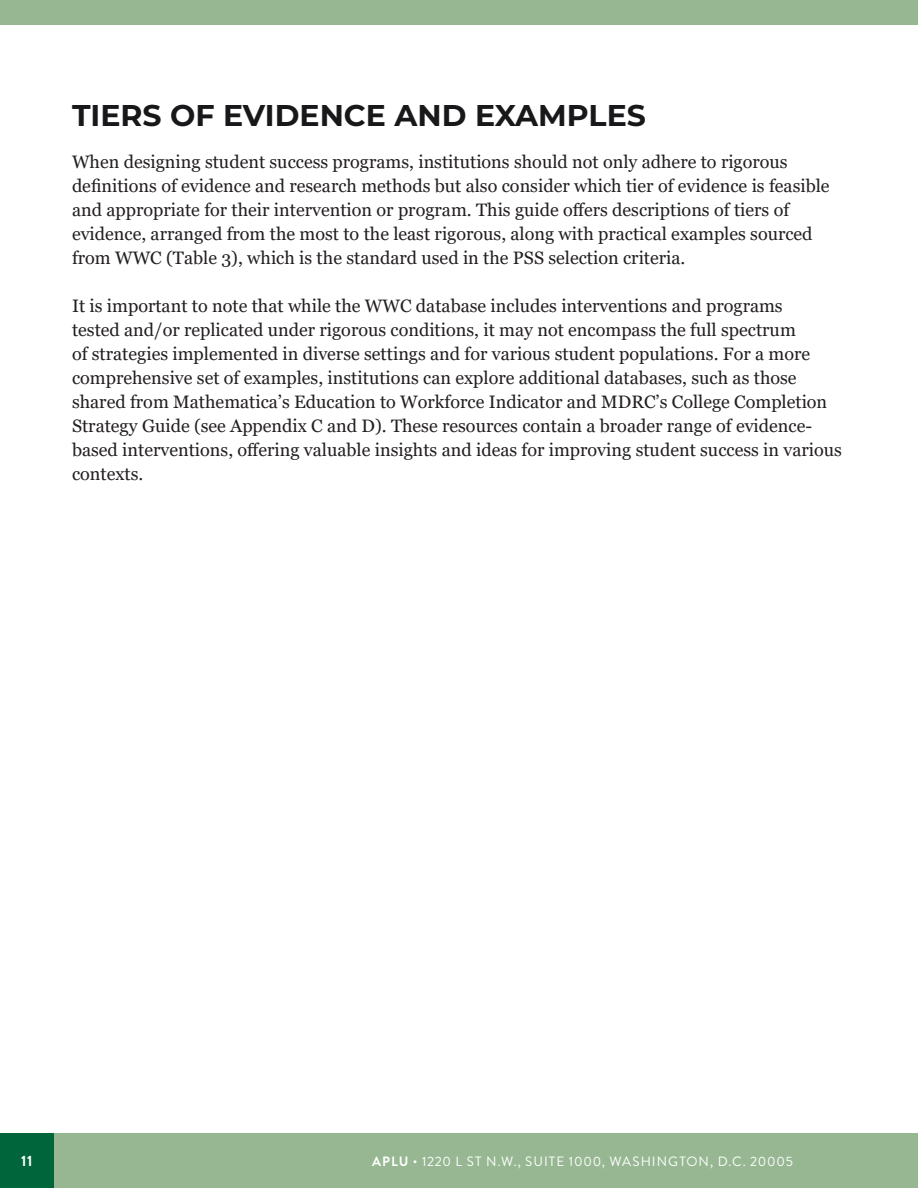
<style>
.page{position:relative;width:918px;height:1188px;background:#fff}
.page>*{position:absolute;margin:0;border:0;box-sizing:border-box;transform-origin:0 0}
.t1{font:700 30px "Montserrat";color:#18181a}
.t2{font:18px/24px "Georgia";color:#231f20}
.t3{font:700 15px "Brandon Grotesque";color:#fff}
.t4{font:13.5px "Brandon Grotesque";letter-spacing:.065em;color:#fff}
.s1{font-weight:700}
</style>
<div class="page">
<hr style="left:917px;top:1006px;width:1px;height:74px;background:#96b792">
<hr style="left:917px;top:108px;width:1px;height:52px;background:#96b792">
<div style="left:54px;top:1133px;width:864px;height:55px;background:#96b792"></div>
<div style="left:0;top:0;width:918px;height:25px;background:#96b792"></div>
<div style="left:0;top:1133px;width:54px;height:55px;background:#00653a"></div>
<p class="t1" style="left:72px;top:94px;width:575px">TIERS OF EVIDENCE AND EXAMPLES</p>
<p class="t2" style="left:72px;top:150px;width:759px">When designing student success programs, institutions should not only adhere to rigorous definitions of evidence and research methods but also consider which tier of evidence is feasible and appropriate for their intervention or program. This guide offers descriptions of tiers of evidence, arranged from the most to the least rigorous, along with practical examples sourced from WWC (Table 3), which is the standard used in the PSS selection criteria.</p>
<p class="t2" style="left:72px;top:294px;width:772px">It is important to note that while the WWC database includes interventions and programs<br>tested and/or replicated under rigorous conditions, it may not encompass the full spectrum<br>of strategies implemented in diverse settings and for various student populations. For a more comprehensive set of examples, institutions can explore additional databases, such as those shared from Mathematica’s Education to Workforce Indicator and MDRC’s College Completion Strategy Guide (see Appendix C and D). These resources contain a broader range of evidence&shy;based interventions, offering valuable insights and ideas for improving student success in various contexts.</p>
<p class="t3" style="left:21px;top:1151px;width:13px">11</p>
<p class="t4" style="left:372px;top:1152px;width:422px"><span class="s1">APLU</span> • 1220 L ST N.W., SUITE 1000, WASHINGTON, D.C. 20005</p>
</div>
